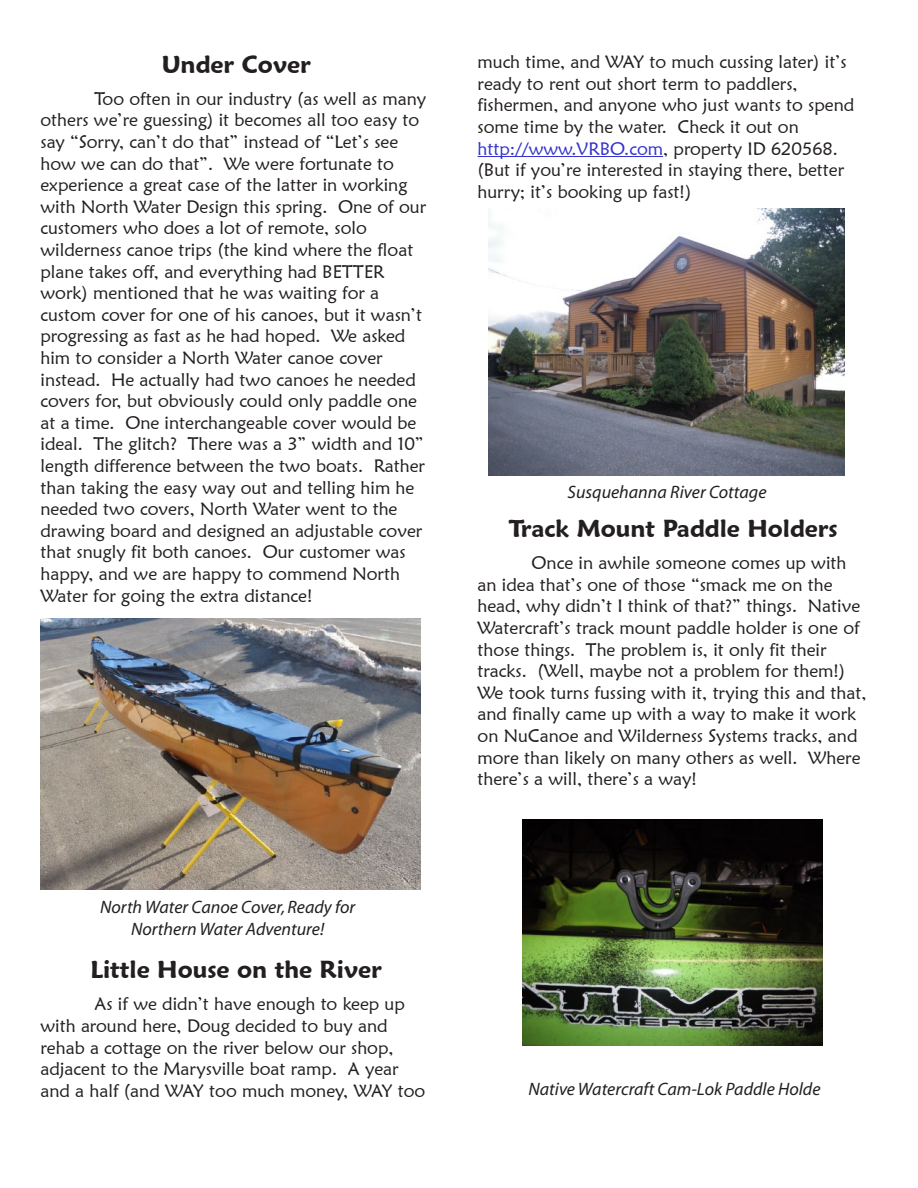
<style>
.page{position:relative;width:918px;height:1188px;background:#fff}
.page>*{position:absolute;margin:0;border:0;box-sizing:border-box;transform-origin:0 0}
.t1{font:600 24px "Maiandra GD";color:#231f20}
.t2{font:18px/21.6px "Maiandra GD";color:#231f20}
.t3{font:italic 18px/21.6px "Myriad";color:#231f20;text-align:center}
.s1{color:#33c}
</style>
<div class="page">
<hr style="left:478px;top:156px;width:185px;height:1px;background:#33c">
<img style="left:40px;top:619px;width:380px;height:271px">
<img style="left:488px;top:208px;width:356px;height:267px">
<img style="left:522px;top:820px;width:301px;height:225px">
<h1 class="t1" style="left:162px;top:50px;width:151px">Under Cover</h1>
<p class="t2" style="left:40px;top:88px;width:387px;text-indent:54px">Too often in our industry (as well as many others we’re guessing) it becomes all too easy to say “Sorry, can’t do that” instead of “Let’s see how we can do that”. We were fortunate to experience a great case of the latter in working with North Water Design this spring. One of our customers who does a lot of remote, solo wilderness canoe trips (the kind where the float plane takes off, and everything had BETTER work) mentioned that he was waiting for a custom cover for one of his canoes, but it wasn’t progressing as fast as he had hoped. We asked him to consider a North Water canoe cover instead. He actually had two canoes he needed covers for, but obviously could only paddle one at a time. One interchangeable cover would be ideal. The glitch? There was a 3” width and 10” length difference between the two boats. Rather than taking the easy way out and telling him he needed two covers, North Water went to the drawing board and designed an adjustable cover that snugly fit both canoes. Our customer was happy, and we are happy to commend North Water for going the extra distance!</p>
<p class="t3" style="left:100px;top:897px;width:257px">North Water Canoe Cover, Ready for<br>Northern Water Adventure!</p>
<h1 class="t1" style="left:91px;top:955px;width:293px">Little House on the River</h1>
<p class="t2" style="left:40px;top:993px;width:386px;text-indent:54px">As if we didn’t have enough to keep up with around here, Doug decided to buy and rehab a cottage on the river below our shop, adjacent to the Marysville boat ramp. A year and a half (and WAY too much money, WAY too</p>
<p class="t2" style="left:478px;top:51px;width:378px">much time, and WAY to much cussing later) it’s ready to rent out short term to paddlers, fishermen, and anyone who just wants to spend some time by the water. Check it out on <span class="s1">http://www.VRBO.com</span>, property ID 620568. (But if you’re interested in staying there, better hurry; it’s booking up fast!)</p>
<p class="t3" style="left:568px;top:482px;width:200px">Susquehanna River Cottage</p>
<h1 class="t1" style="left:509px;top:514px;width:330px">Track Mount Paddle Holders</h1>
<p class="t2" style="left:478px;top:552px;width:390px;text-indent:54px">Once in awhile someone comes up with an idea that’s one of those “smack me on the head, why didn’t I think of that?” things. Native Watercraft’s track mount paddle holder is one of those things. The problem is, it only fit their tracks. (Well, maybe not a problem for them!)<br>We took turns fussing with it, trying this and that, and finally came up with a way to make it work on NuCanoe and Wilderness Systems tracks, and more than likely on many others as well. Where there’s a will, there’s a way!</p>
<p class="t3" style="left:529px;top:1079px;width:294px">Native Watercraft Cam-Lok Paddle Holde</p>
</div>
